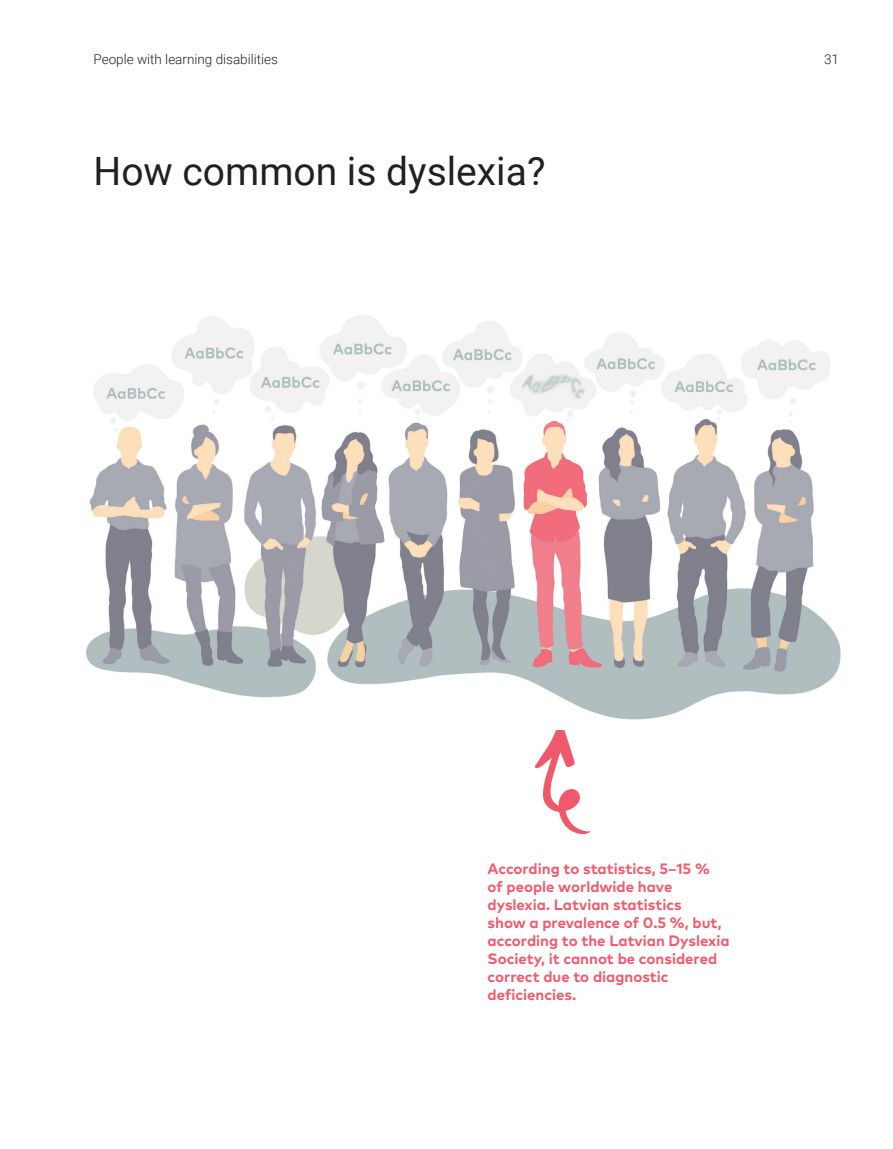
<style>
.page{position:relative;width:893px;height:1149px;background:#fff}
.page>*{position:absolute;margin:0;border:0;box-sizing:border-box;transform-origin:0 0}
.virsraksts{font:39px "Roboto";color:#231f20}
.izcelts_SARKANS{font:700 15px/18px "Mark Pro";color:#f05a6c}
.header_nosaukums{font:300 13.5px "Roboto";color:#231f20}
</style>
<div class="page">
<svg style="left:535px;top:730px;width:55px;height:104px"></svg>
<img style="left:86px;top:315px;width:755px;height:405px">
<p class="header_nosaukums" style="left:94px;top:50px;width:186px">People with learning disabilities</p>
<p class="header_nosaukums" style="left:824px;top:50px;width:16px">31</p>
<p class="virsraksts" style="left:94px;top:144px;width:453px">How common is dyslexia?</p>
<p class="izcelts_SARKANS" style="left:487px;top:858px;width:243px">According to statistics, 5–15 %<br>of people worldwide have dyslexia. Latvian statistics<br>show a prevalence of 0.5 %, but, according to the Latvian Dyslexia<br>Society, it cannot be considered correct due to diagnostic deficiencies.</p>
</div>
